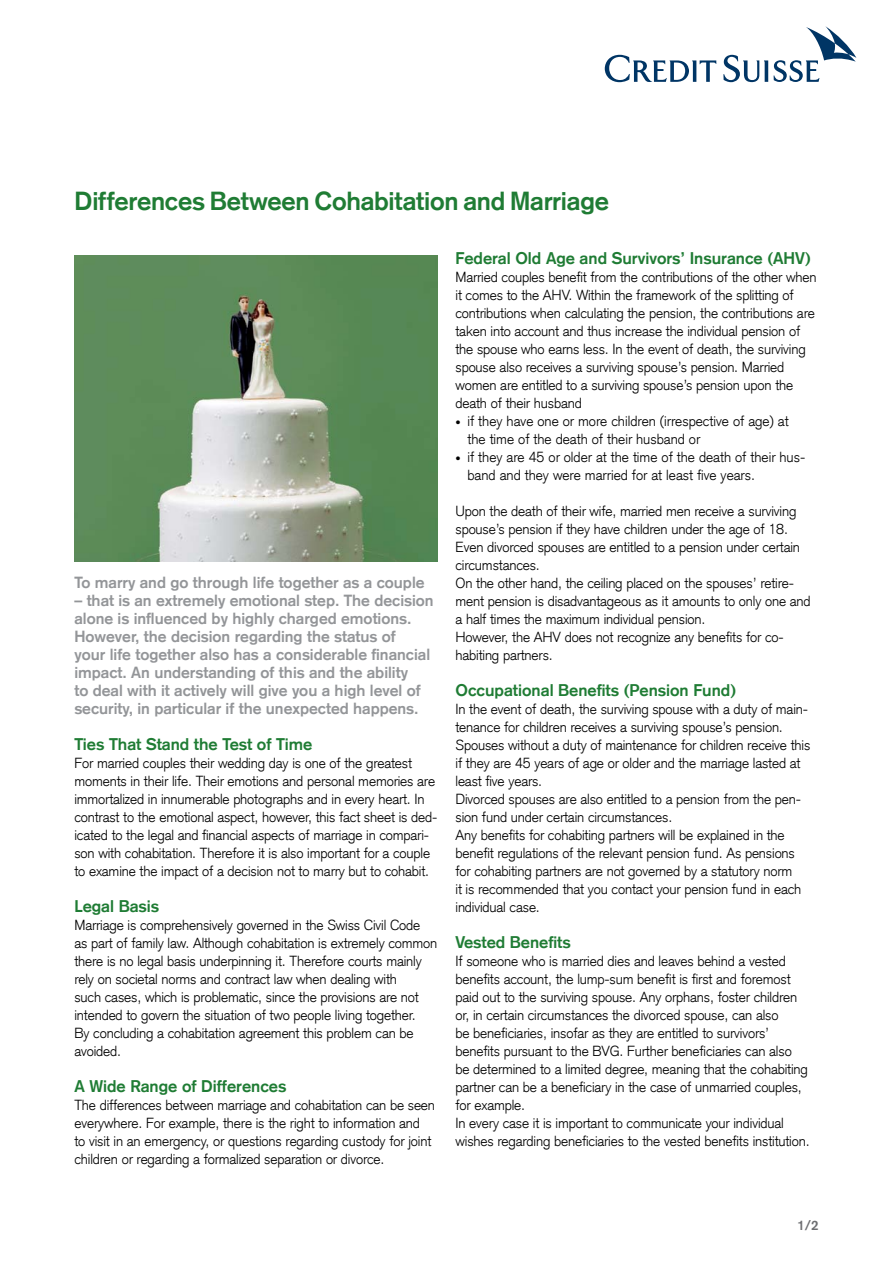
<style>
.page{position:relative;width:893px;height:1263px;background:#fff}
.page>*{position:absolute;margin:0;border:0;box-sizing:border-box;transform-origin:0 0}
.t1{font:700 25.5px "Credit Suisse Type";letter-spacing:-.01em;color:#1f7c34}
.t2{font:700 16.5px "Credit Suisse Type";color:#1f7c34}
.t3{font:700 15.75px/18px "Credit Suisse Type";color:#939598}
.t4{font:300 14.25px/18px "Credit Suisse Type";letter-spacing:-.01em;color:#000}
.t5{font:700 13.5px "Credit Suisse Type";color:#6d6e71}
.s1{font-size:10.5px}
</style>
<div class="page">
<svg style="left:605px;top:26px;width:251px;height:56px"></svg>
<img style="left:74px;top:255px;width:363px;height:306px">
<h2 class="t1" style="left:74px;top:186px;width:536px">Differences Between Cohabitation and Marriage</h2>
<h5 class="t3" style="left:74px;top:574px;width:352px">To marry and go through life together as a couple</h5>
<p class="t3" style="left:74px;top:592px;width:361px">– that is an extremely emotional step. The decision</p>
<h5 class="t3" style="left:74px;top:610px;width:339px">alone is influenced by highly charged emotions.</h5>
<h5 class="t3" style="left:74px;top:628px;width:323px">However, the decision regarding the status of</h5>
<h5 class="t3" style="left:74px;top:646px;width:357px">your life together also has a considerable financial impact. An understanding of this and the ability</h5>
<h5 class="t3" style="left:74px;top:682px;width:348px">to deal with it actively will give you a high level of security, in particular if the unexpected happens.</h5>
<p class="t2" style="left:74px;top:734px;width:239px">Ties That Stand the Test of Time</p>
<p class="t4" style="left:74px;top:754px;width:364px">For married couples their wedding day is one of the greatest moments in their life. Their emotions and personal memories are immortalized in innumerable photographs and in every heart. In contrast to the emotional aspect, however, this fact sheet is ded&shy;icated to the legal and financial aspects of marriage in compari&shy;son with cohabitation. Therefore it is also important for a couple to examine the impact of a decision not to marry but to cohabit.</p>
<h4 class="t2" style="left:74px;top:896px;width:86px">Legal Basis</h4>
<p class="t4" style="left:74px;top:916px;width:347px">Marriage is comprehensively governed in the Swiss Civil Code</p>
<p class="t4" style="left:74px;top:934px;width:364px">as part of family law. Although cohabitation is extremely common</p>
<p class="t4" style="left:74px;top:952px;width:349px">there is no legal basis underpinning it. Therefore courts mainly rely on societal norms and contract law when dealing with such cases, which is problematic, since the provisions are not intended to govern the situation of two people living together.<br>By concluding a cohabitation agreement this problem can be avoided.</p>
<h4 class="t2" style="left:74px;top:1076px;width:213px">A Wide Range of Differences</h4>
<p class="t4" style="left:74px;top:1096px;width:362px">The differences between marriage and cohabitation can be seen everywhere. For example, there is the right to information and<br>to visit in an emergency, or questions regarding custody for joint children or regarding a formalized separation or divorce.</p>
<h4 class="t2" style="left:455px;top:248px;width:357px">Federal Old Age and Survivors’ Insurance (AHV)</h4>
<p class="t4" style="left:455px;top:268px;width:362px">Married couples benefit from the contributions of the other when it comes to the AHV. Within the framework of the splitting of</p>
<p class="t4" style="left:455px;top:304px;width:361px">contributions when calculating the pension, the contributions are</p>
<p class="t4" style="left:455px;top:322px;width:346px">taken into account and thus increase the individual pension of</p>
<p class="t4" style="left:455px;top:340px;width:352px">the spouse who earns less. In the event of death, the surviving spouse also receives a surviving spouse’s pension. Married women are entitled to a surviving spouse’s pension upon the death of their husband</p>
<p class="t4" style="left:455px;top:412px;width:335px"><span class="s1">•</span> if they have one or more children (irrespective of age) at</p>
<p class="t4" style="left:467px;top:430px;width:234px">the time of the death of their husband or</p>
<p class="t4" style="left:455px;top:448px;width:351px"><span class="s1">•</span> if they are 45 or older at the time of the death of their hus-</p>
<p class="t4" style="left:467px;top:466px;width:289px">band and they were married for at least five years.</p>
<p class="t4" style="left:455px;top:502px;width:357px">Upon the death of their wife, married men receive a surviving spouse’s pension if they have children under the age of 18.<br>Even divorced spouses are entitled to a pension under certain circumstances.<br>On the other hand, the ceiling placed on the spouses’ retire&shy;ment pension is disadvantageous as it amounts to only one and a half times the maximum individual pension.</p>
<p class="t4" style="left:455px;top:628px;width:330px">However, the AHV does not recognize any benefits for co-</p>
<p class="t4" style="left:455px;top:646px;width:99px">habiting partners.</p>
<h4 class="t2" style="left:455px;top:680px;width:282px">Occupational Benefits (Pension Fund)</h4>
<p class="t4" style="left:455px;top:700px;width:356px">In the event of death, the surviving spouse with a duty of main&shy;tenance for children receives a surviving spouse’s pension.<br>Spouses without a duty of maintenance for children receive this if they are 45 years of age or older and the marriage lasted at</p>
<p class="t4" style="left:455px;top:772px;width:88px">least five years.</p>
<p class="t4" style="left:455px;top:790px;width:347px">Divorced spouses are also entitled to a pension from the pen&shy;sion fund under certain circumstances.</p>
<p class="t4" style="left:455px;top:826px;width:341px">Any benefits for cohabiting partners will be explained in the benefit regulations of the relevant pension fund. As pensions</p>
<p class="t4" style="left:455px;top:862px;width:347px">for cohabiting partners are not governed by a statutory norm it is recommended that you contact your pension fund in each individual case.</p>
<h4 class="t2" style="left:455px;top:932px;width:117px">Vested Benefits</h4>
<p class="t4" style="left:455px;top:952px;width:332px">If someone who is married dies and leaves behind a vested</p>
<p class="t4" style="left:455px;top:970px;width:343px">benefits account, the lump-sum benefit is first and foremost paid out to the surviving spouse. Any orphans, foster children</p>
<p class="t4" style="left:455px;top:1006px;width:325px">or, in certain circumstances the divorced spouse, can also</p>
<p class="t4" style="left:455px;top:1024px;width:338px">be beneficiaries, insofar as they are entitled to survivors’ benefits pursuant to the BVG. Further beneficiaries can also</p>
<p class="t4" style="left:455px;top:1060px;width:354px">be determined to a limited degree, meaning that the cohabiting</p>
<p class="t4" style="left:455px;top:1078px;width:348px">partner can be a beneficiary in the case of unmarried couples, for example.</p>
<p class="t4" style="left:455px;top:1114px;width:330px">In every case it is important to communicate your individual</p>
<p class="t4" style="left:455px;top:1132px;width:356px">wishes regarding beneficiaries to the vested benefits institution.</p>
<p class="t5" style="left:797px;top:1217px;width:23px">1/2</p>
</div>
